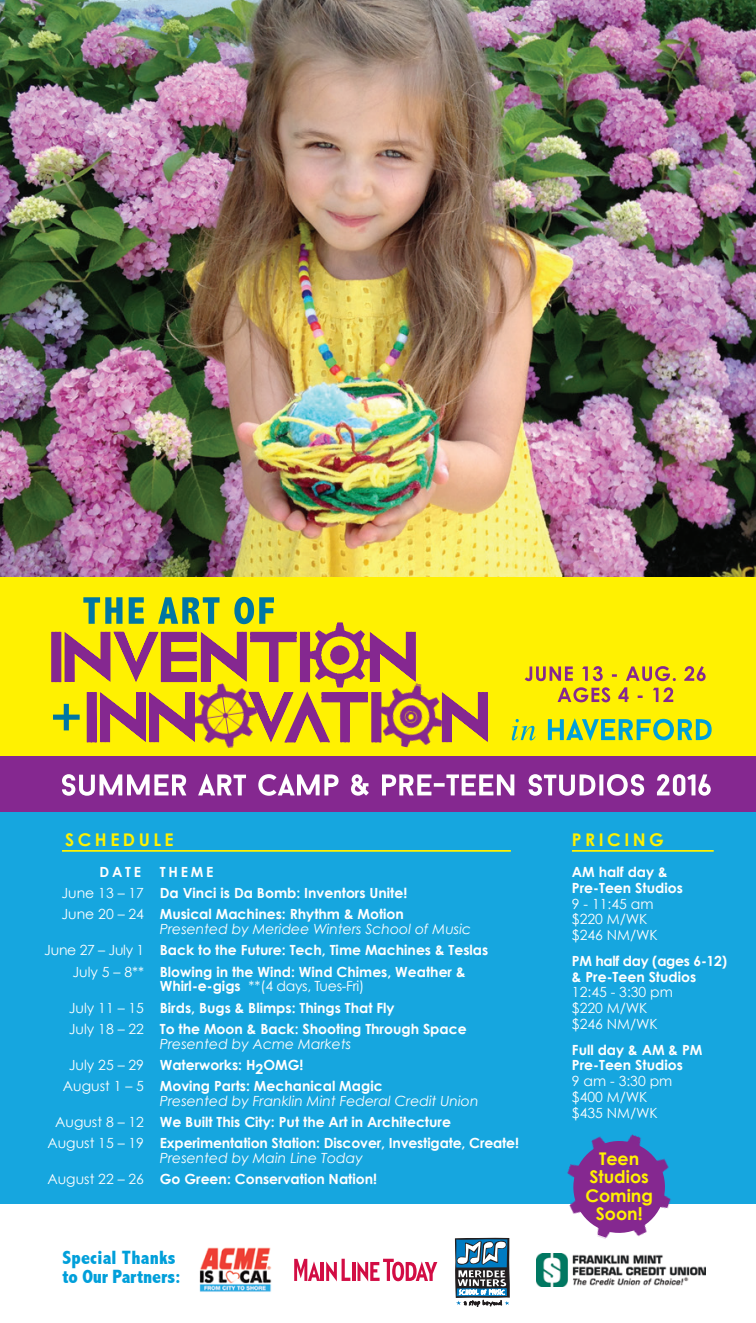
<style>
.page{position:relative;width:756px;height:1323px;background:#fff}
.page>*{position:absolute;margin:0;border:0;box-sizing:border-box;transform-origin:0 0}
.t1{font:800 condensed 19.25px/19.2px "Abadi";letter-spacing:.01em;color:#009fda}
.t2{font:700 17.5px/18.4px "Century Gothic";color:#fff101;text-align:center}
.t3{font:700 17.5px "Century Gothic";letter-spacing:.2em;color:#fff101}
.t4{font:700 14px/15.8px "Century Gothic";color:#fff}
.t5{font:italic 14px/14.9px "Century Gothic";color:#fff}
.t6{font:14px/15.8px "Century Gothic";color:#fff}
.s1{font-weight:400}
.s2{font-style:normal}
.s3{font-weight:700;font-style:normal}
.s4{font-weight:400;font-style:italic}
.s5{font-weight:700}
</style>
<div class="page">
<img style="left:0;top:0;width:756px;height:578px">
<div style="left:0;top:808px;width:756px;height:396px;background:#16a6df"></div>
<div style="left:0;top:578px;width:756px;height:192px;background:#fff101"></div>
<img style="left:189px;top:682px;width:57px;height:66px">
<img style="left:308px;top:623px;width:55px;height:65px">
<img style="left:373px;top:683px;width:77px;height:65px">
<svg style="left:87px;top:691px;width:401px;height:51px"></svg>
<svg style="left:53px;top:704px;width:27px;height:26px"></svg>
<svg style="left:51px;top:632px;width:365px;height:50px"></svg>
<svg style="left:83px;top:597px;width:191px;height:27px"></svg>
<div style="left:0;top:757px;width:756px;height:55px;background:#852890"></div>
<svg style="left:62px;top:774px;width:649px;height:22px"></svg>
<svg style="left:512px;top:718px;width:200px;height:23px"></svg>
<svg style="left:558px;top:687px;width:115px;height:15px"></svg>
<svg style="left:525px;top:666px;width:181px;height:15px"></svg>
<hr style="left:62px;top:850px;width:449px;height:2px;background:#fff101">
<hr style="left:572px;top:850px;width:142px;height:2px;background:#fff101">
<svg style="left:455px;top:1238px;width:55px;height:69px"></svg>
<hr style="left:321px;top:1262px;width:3px;height:19px;background:#d20d44">
<svg style="left:326px;top:1259px;width:24px;height:22px"></svg>
<hr style="left:352px;top:1262px;width:3px;height:19px;background:#d20d44">
<svg style="left:294px;top:1259px;width:26px;height:22px"></svg>
<svg style="left:358px;top:1259px;width:79px;height:22px"></svg>
<img style="left:536px;top:1253px;width:170px;height:34px">
<img style="left:199px;top:1247px;width:73px;height:45px">
<img style="left:551px;top:1134px;width:136px;height:121px">
<svg style="left:568px;top:1135px;width:103px;height:104px"></svg>
<p class="t3" style="left:65px;top:828px;width:110px">SCHEDULE</p>
<p class="t3" style="left:572px;top:828px;width:94px">PRICING</p>
<p class="t4" style="left:100px;top:864px;width:43px">DATE</p>
<p class="t4" style="left:160px;top:864px;width:55px">THEME</p>
<p class="t4" style="left:62px;top:885px;width:347px"><span class="s1">June 13 – 17</span> Da Vinci is Da Bomb: Inventors Unite!</p>
<p class="t5" style="left:160px;top:907px;width:313px;text-indent:-98px"><span class="s2">June 20 – 24</span> <span class="s3">Musical Machines: Rhythm &amp; Motion<br></span>Presented by Meridee Winters School of Music</p>
<p class="t4" style="left:44px;top:942px;width:445px"><span class="s1">June 27 – July 1</span> Back to the Future: Tech, Time Machines &amp; Teslas</p>
<p class="t4" style="left:160px;top:964px;width:307px;line-height:14.9px;text-indent:-87px"><span class="s1">July 5 – 8**</span> Blowing in the Wind: Wind Chimes, Weather &amp;<br>Whirl-e-gigs <span class="s1">**(4 days, Tues-Fri)</span></p>
<p class="t4" style="left:69px;top:999px;width:327px"><span class="s1">July 11 – 15</span> Birds, Bugs &amp; Blimps: Things That Fly</p>
<p class="t4" style="left:160px;top:1021px;width:308px;line-height:14.9px;text-indent:-91px"><span class="s1">July 18 – 22</span> To the Moon &amp; Back: Shooting Through Space<br><span class="s4">Presented by Acme Markets</span></p>
<p class="t4" style="left:69px;top:1057px;width:236px"><span class="s1">July 25 – 29</span> Waterworks: H2OMG!</p>
<p class="t5" style="left:160px;top:1078px;width:320px;text-indent:-97px"><span class="s2">August 1 – 5</span> <span class="s3">Moving Parts: Mechanical Magic<br></span>Presented by Franklin Mint Federal Credit Union</p>
<p class="t4" style="left:55px;top:1114px;width:397px"><span class="s1">August 8 – 12</span> We Built This City: Put the Art in Architecture</p>
<p class="t4" style="left:160px;top:1135px;width:361px;line-height:14.9px;text-indent:-112px"><span class="s1">August 15 – 19</span> Experimentation Station: Discover, Investigate, Create!<br><span class="s4">Presented by Main Line Today</span></p>
<p class="t4" style="left:47px;top:1171px;width:331px"><span class="s1">August 22 – 26</span> Go Green: Conservation Nation!</p>
<p class="t1" style="left:62px;top:1248px;width:120px">Special Thanks to Our Partners:</p>
<p class="t6" style="left:572px;top:864px;width:112px"><span class="s5">AM half day &amp;<br>Pre-Teen Studios<br></span>9 - 11:45 am $220 M/WK<br>$246 NM/WK</p>
<p class="t4" style="left:572px;top:953px;width:157px">PM half day (ages 6-12) &amp; Pre-Teen Studios<br><span class="s1">12:45 - 3:30 pm<br>$220 M/WK<br>$246 NM/WK</span></p>
<p class="t4" style="left:572px;top:1041px;width:132px">Full day &amp; AM &amp; PM<br>Pre-Teen Studios<br><span class="s1">9 am - 3:30 pm $400 M/WK<br>$435 NM/WK</span></p>
<p class="t2" style="left:585px;top:1149px;width:69px">Teen<br>Studios<br>Coming<br>Soon!</p>
</div>
